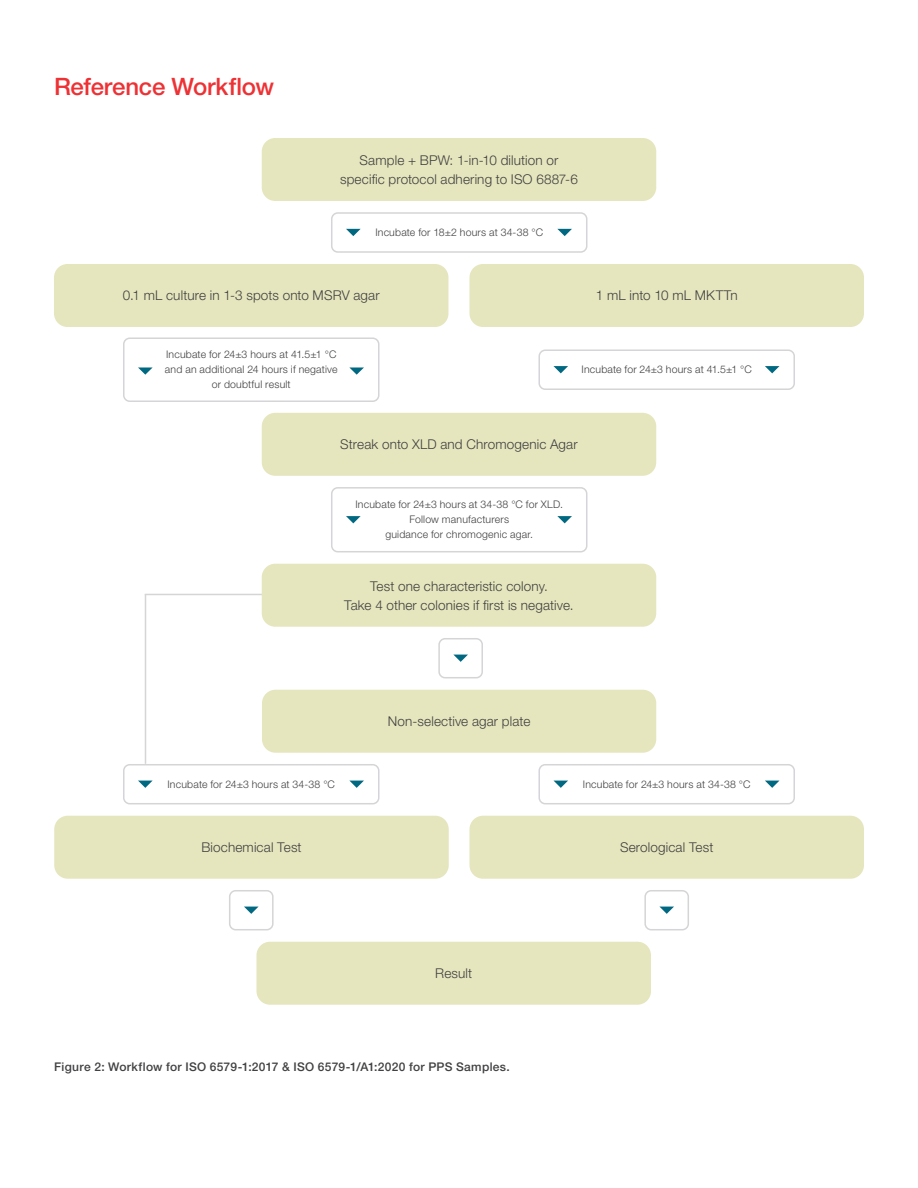
<style>
.page{position:relative;width:918px;height:1188px;background:#fff}
.page>*{position:absolute;margin:0;border:0;box-sizing:border-box;transform-origin:0 0}
.t1{font:500 24px "Helvetica Neue LTW1 G";letter-spacing:-.01em;color:#ee3134}
.t2{font:300 13.5px/19.5px "Helvetica Neue LTW1 G";letter-spacing:.01em;color:#414042;text-align:center}
.t3{font:500 12px "Helvetica Neue LTW1 G";letter-spacing:.025em;color:#414042}
.t4{font:300 10.5px/15px "Helvetica Neue LTW1 G";letter-spacing:.02em;color:#414042;text-align:center}
</style>
<div class="page">
<hr style="left:145px;top:594px;width:147px;height:1px;background:#d5d5d7">
<hr style="left:145px;top:594px;width:1px;height:170px;background:#d5d5d7">
<div style="left:262px;top:138px;width:394px;height:63px;background:#e5e6bd;border-radius:14px"></div>
<div style="left:54px;top:264px;width:394px;height:63px;background:#e5e6bd;border-radius:14px"></div>
<div style="left:470px;top:264px;width:394px;height:63px;background:#e5e6bd;border-radius:14px"></div>
<div style="left:262px;top:413px;width:394px;height:63px;background:#e5e6bd;border-radius:14px"></div>
<div style="left:262px;top:564px;width:394px;height:63px;background:#e5e6bd;border-radius:14px"></div>
<div style="left:262px;top:690px;width:394px;height:63px;background:#e5e6bd;border-radius:14px"></div>
<div style="left:54px;top:816px;width:395px;height:63px;background:#e5e6bd;border-radius:14px"></div>
<div style="left:256px;top:942px;width:395px;height:63px;background:#e5e6bd;border-radius:14px"></div>
<div style="left:470px;top:816px;width:394px;height:63px;background:#e5e6bd;border-radius:14px"></div>
<div style="left:331px;top:212px;width:256px;height:41px;border:2px solid #d5d5d7;border-radius:6px"></div>
<svg style="left:346px;top:229px;width:15px;height:7px"></svg>
<svg style="left:557px;top:229px;width:15px;height:7px"></svg>
<div style="left:438px;top:638px;width:45px;height:40px;border:2px solid #d5d5d7;border-radius:6px"></div>
<svg style="left:454px;top:655px;width:14px;height:7px"></svg>
<div style="left:644px;top:890px;width:45px;height:40px;border:2px solid #d5d5d7;border-radius:6px"></div>
<svg style="left:660px;top:907px;width:14px;height:7px"></svg>
<div style="left:229px;top:890px;width:45px;height:40px;border:2px solid #d5d5d7;border-radius:6px"></div>
<svg style="left:244px;top:907px;width:14px;height:7px"></svg>
<div style="left:331px;top:487px;width:256px;height:65px;border:2px solid #d5d5d7;border-radius:6px"></div>
<svg style="left:346px;top:516px;width:15px;height:7px"></svg>
<svg style="left:557px;top:516px;width:15px;height:7px"></svg>
<div style="left:539px;top:764px;width:256px;height:40px;border:2px solid #d5d5d7;border-radius:6px"></div>
<svg style="left:554px;top:781px;width:14px;height:7px"></svg>
<svg style="left:765px;top:781px;width:14px;height:7px"></svg>
<div style="left:123px;top:764px;width:257px;height:40px;border:2px solid #d5d5d7;border-radius:6px"></div>
<svg style="left:138px;top:781px;width:14px;height:7px"></svg>
<svg style="left:350px;top:781px;width:14px;height:7px"></svg>
<div style="left:539px;top:349px;width:256px;height:41px;border:2px solid #d5d5d7;border-radius:6px"></div>
<svg style="left:554px;top:366px;width:14px;height:7px"></svg>
<svg style="left:765px;top:366px;width:15px;height:7px"></svg>
<div style="left:123px;top:337px;width:257px;height:65px;border:2px solid #d5d5d7;border-radius:6px"></div>
<svg style="left:138px;top:367px;width:15px;height:8px"></svg>
<svg style="left:349px;top:367px;width:15px;height:8px"></svg>
<h1 class="t1" style="left:54px;top:72px;width:222px">Reference Workflow</h1>
<p class="t2" style="left:340px;top:150px;width:239px">Sample + BPW: 1-in-10 dilution or specific protocol adhering to ISO 6887-6</p>
<p class="t4" style="left:375px;top:225px;width:169px">Incubate for 18±2 hours at 34-38 °C</p>
<p class="t2" style="left:123px;top:285px;width:258px">0.1 mL culture in 1-3 spots onto MSRV agar</p>
<p class="t2" style="left:596px;top:285px;width:143px">1 mL into 10 mL MKTTn</p>
<p class="t4" style="left:165px;top:347px;width:174px">Incubate for 24±3 hours at 41.5±1 °C and an additional 24 hours if negative or doubtful result</p>
<p class="t4" style="left:582px;top:362px;width:172px">Incubate for 24±3 hours at 41.5±1 °C</p>
<p class="t2" style="left:340px;top:434px;width:239px">Streak onto XLD and Chromogenic Agar</p>
<p class="t4" style="left:355px;top:497px;width:209px">Incubate for 24±3 hours at 34-38 °C for XLD.<br>Follow manufacturers<br>guidance for chromogenic agar.</p>
<p class="t2" style="left:344px;top:576px;width:231px">Test one characteristic colony.<br>Take 4 other colonies if first is negative.</p>
<p class="t2" style="left:388px;top:711px;width:144px">Non-selective agar plate</p>
<p class="t4" style="left:167px;top:777px;width:169px">Incubate for 24±3 hours at 34-38 °C</p>
<p class="t4" style="left:583px;top:777px;width:169px">Incubate for 24±3 hours at 34-38 °C</p>
<p class="t2" style="left:201px;top:837px;width:102px">Biochemical Test</p>
<p class="t2" style="left:435px;top:963px;width:38px">Result</p>
<p class="t3" style="left:54px;top:1059px;width:457px">Figure 2: Workflow for ISO 6579-1:2017 &amp; ISO 6579-1/A1:2020 for PPS Samples.</p>
<p class="t2" style="left:620px;top:837px;width:95px">Serological Test</p>
</div>
